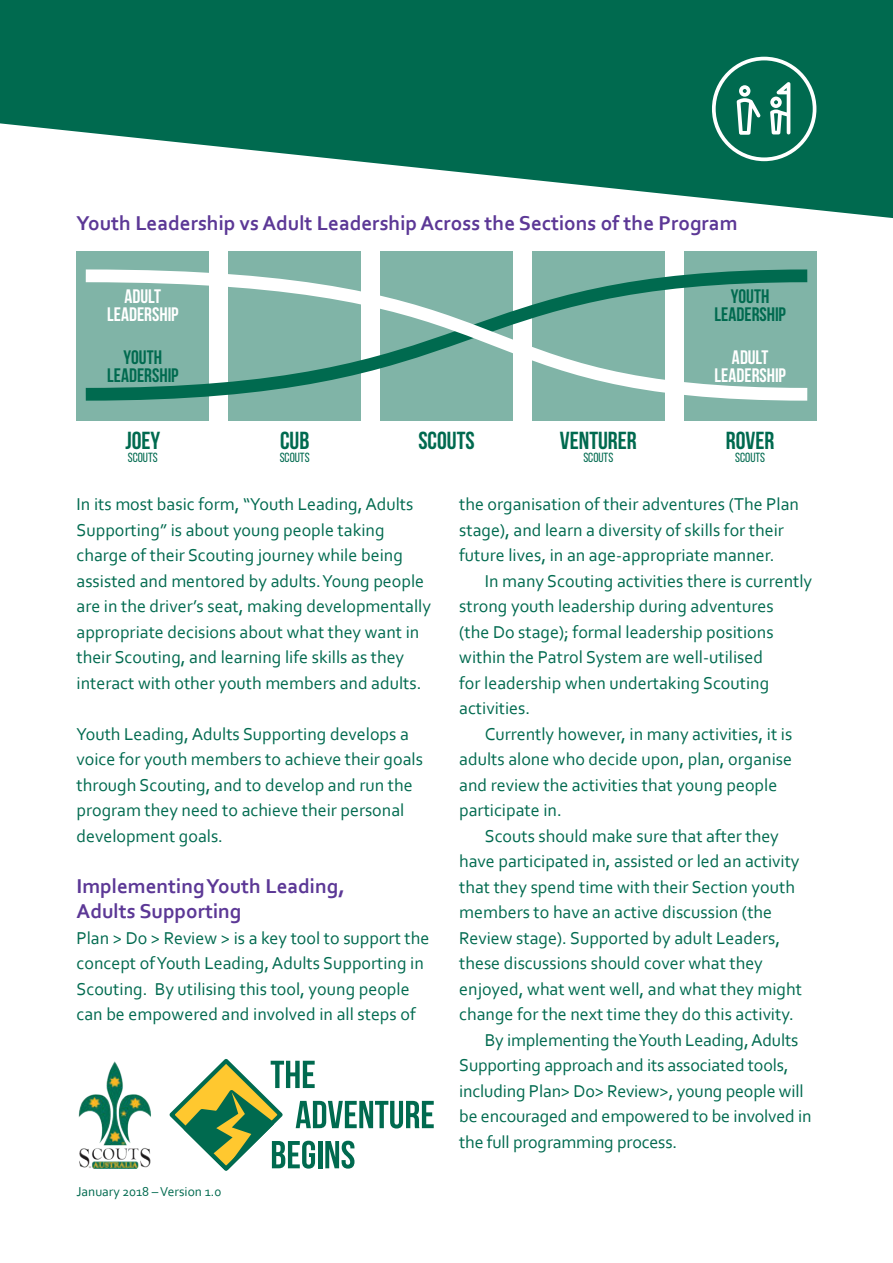
<style>
.page{position:relative;width:893px;height:1263px;background:#fff}
.page>*{position:absolute;margin:0;border:0;box-sizing:border-box;transform-origin:0 0}
.t1{font:700 24.6px "Bebas Neue";color:#006a4f}
.Subheading{font:700 21px/25.5px "Corbel";color:#5c3896}
.t2{font:700 19.5px/18px "Bebas Neue";color:#006a4f;text-align:center}
.t3{font:700 19.5px/18px "Bebas Neue";color:#fff;text-align:center}
.Body{font:18px/25.5px "Corbel";color:#006a4f}
.t4{font:13.5px "Corbel";color:#006a4f}
.t5{font:13.2px "Bebas Neue";color:#006a4f}
</style>
<div class="page">
<svg style="left:0;top:0;width:893px;height:218px;fill:#006a4f"></svg>
<svg style="left:712px;top:57px;width:104px;height:104px"></svg>
<div style="left:77px;top:251px;width:132px;height:169px;background:#80b4a7"></div>
<div style="left:228px;top:251px;width:133px;height:169px;background:#80b4a7"></div>
<div style="left:380px;top:251px;width:133px;height:169px;background:#80b4a7"></div>
<div style="left:532px;top:251px;width:133px;height:169px;background:#80b4a7"></div>
<div style="left:684px;top:251px;width:132px;height:169px;background:#80b4a7"></div>
<svg style="left:85px;top:269px;width:723px;height:132px"></svg>
<img style="left:79px;top:1061px;width:72px;height:107px">
<svg style="left:169px;top:1059px;width:265px;height:112px"></svg>
<p class="Subheading" style="left:77px;top:209px;width:663px">Youth Leadership vs Adult Leadership Across the Sections of the Program</p>
<p class="t3" style="left:107px;top:287px;width:73px">ADULT<br>LEADERSHIP</p>
<p class="t2" style="left:107px;top:348px;width:73px">YOUTH<br>LEADERSHIP</p>
<p class="t1" style="left:125px;top:427px;width:36px">JOEY</p>
<p class="t5" style="left:128px;top:450px;width:31px">SCOUTS</p>
<p class="t1" style="left:280px;top:427px;width:31px">CUB</p>
<p class="t5" style="left:280px;top:450px;width:31px">SCOUTS</p>
<p class="t1" style="left:418px;top:427px;width:58px">SCOUTS</p>
<p class="t1" style="left:560px;top:427px;width:78px">VENTURER</p>
<p class="t5" style="left:583px;top:450px;width:31px">SCOUTS</p>
<p class="t2" style="left:714px;top:287px;width:73px">YOUTH<br>LEADERSHIP</p>
<p class="t3" style="left:714px;top:348px;width:73px">ADULT<br>LEADERSHIP</p>
<p class="t1" style="left:726px;top:427px;width:50px">ROVER</p>
<p class="t5" style="left:735px;top:450px;width:31px">SCOUTS</p>
<p class="Body" style="left:77px;top:491px;width:356px">In its most basic form, “Youth Leading, Adults Supporting” is about young people taking charge of their Scouting journey while being assisted and mentored by adults. Young people are in the driver’s seat, making developmentally appropriate decisions about what they want in their Scouting, and learning life skills as they interact with other youth members and adults.</p>
<p class="Body" style="left:77px;top:720px;width:348px">Youth Leading, Adults Supporting develops a voice for youth members to achieve their goals through Scouting, and to develop and run the program they need to achieve their personal development goals.</p>
<p class="Subheading" style="left:77px;top:872px;width:270px">Implementing Youth Leading,<br>Adults Supporting</p>
<p class="Body" style="left:77px;top:924px;width:354px">Plan &gt; Do &gt; Review &gt; is a key tool to support the concept of Youth Leading, Adults Supporting in Scouting. By utilising this tool, young people can be empowered and involved in all steps of</p>
<p class="t4" style="left:77px;top:1183px;width:146px">January 2018 – Version 1.0</p>
<p class="Body" style="left:459px;top:491px;width:341px">the organisation of their adventures (The Plan stage), and learn a diversity of skills for their future lives, in an age-appropriate manner.</p>
<p class="Body" style="left:459px;top:567px;width:354px;text-indent:26px">In many Scouting activities there is currently strong youth leadership during adventures<br>(the Do stage); formal leadership positions within the Patrol System are well-utilised<br>for leadership when undertaking Scouting activities.</p>
<p class="Body" style="left:459px;top:720px;width:335px;text-indent:26px">Currently however, in many activities, it is adults alone who decide upon, plan, organise and review the activities that young people participate in.</p>
<p class="Body" style="left:459px;top:823px;width:344px;text-indent:26px">Scouts should make sure that after they have participated in, assisted or led an activity that they spend time with their Section youth members to have an active discussion (the Review stage). Supported by adult Leaders, these discussions should cover what they enjoyed, what went well, and what they might change for the next time they do this activity.</p>
<p class="Body" style="left:459px;top:1027px;width:354px;text-indent:26px">By implementing the Youth Leading, Adults Supporting approach and its associated tools, including Plan&gt; Do&gt; Review&gt;, young people will be encouraged and empowered to be involved in the full programming process.</p>
</div>
